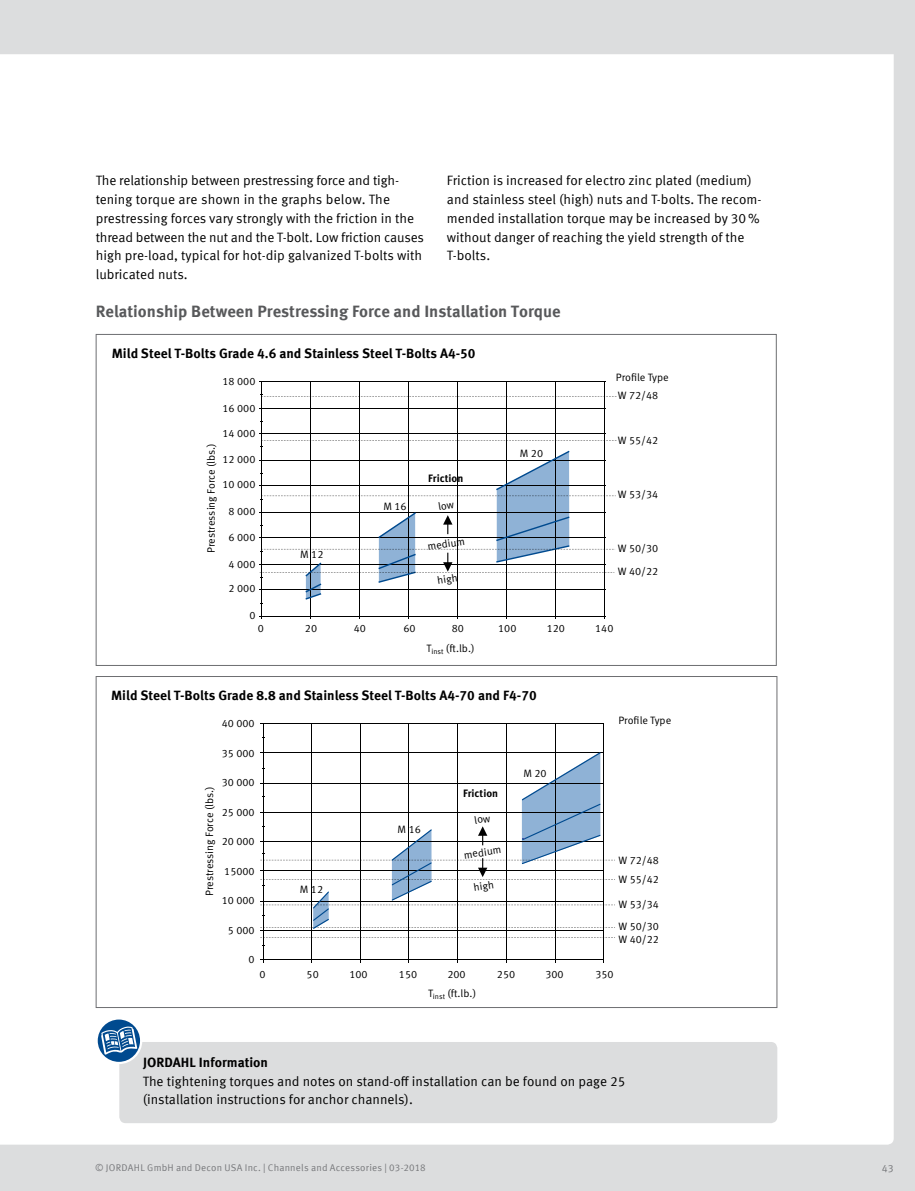
<style>
.page{position:relative;width:915px;height:1191px;background:#fff}
.page>*{position:absolute;margin:0;border:0;box-sizing:border-box;transform-origin:0 0}
.t1{font:700 16.5px "Meta Pro";color:#58595b}
.Fließtext{font:13.5px/18.8px "Meta Pro";color:#000}
._07_Copy{font:700 13.5px "Meta Pro";color:#000}
._07_Copy-2{font:13.5px/18.8px "Meta Pro";color:#000}
.t2{font:10.65px/22.2px "Meta Pro";color:#000}
.t3{font:700 10.65px "Meta Pro";color:#000}
.t4{font:10.5px "Meta Pro";color:#77787b}
.t5{font:9.75px "Meta Pro";letter-spacing:.02em;color:#77787b}
</style>
<div class="page">
<div style="left:0;top:0;width:914px;height:1191px;background:#dcddde"></div>
<div style="left:0;top:54px;width:893px;height:1090px;background:#fff"></div>
<hr style="left:261px;top:434px;width:344px;height:1px;background:#000">
<hr style="left:261px;top:408px;width:344px;height:1px;background:#000">
<hr style="left:261px;top:382px;width:344px;height:1px;background:#000">
<hr style="left:310px;top:382px;width:1px;height:234px;background:#000">
<hr style="left:359px;top:382px;width:1px;height:234px;background:#000">
<hr style="left:408px;top:382px;width:1px;height:234px;background:#000">
<hr style="left:457px;top:382px;width:1px;height:234px;background:#000">
<hr style="left:506px;top:382px;width:1px;height:234px;background:#000">
<hr style="left:555px;top:382px;width:1px;height:234px;background:#000">
<hr style="left:261px;top:381px;width:344px;height:1px;background:#000">
<hr style="left:604px;top:381px;width:1px;height:235px;background:#000">
<hr style="left:261px;top:381px;width:1px;height:235px;background:#000">
<hr style="left:261px;top:616px;width:344px;height:1px;background:#000">
<svg style="left:262px;top:394px;width:354px;height:3px"></svg>
<svg style="left:260px;top:937px;width:354px;height:1px"></svg>
<hr style="left:263px;top:930px;width:340px;height:1px;background:#000">
<hr style="left:311px;top:723px;width:1px;height:236px;background:#000">
<hr style="left:360px;top:723px;width:1px;height:236px;background:#000">
<hr style="left:408px;top:723px;width:1px;height:236px;background:#000">
<hr style="left:457px;top:723px;width:1px;height:236px;background:#000">
<hr style="left:506px;top:723px;width:1px;height:236px;background:#000">
<hr style="left:554px;top:723px;width:1px;height:236px;background:#000">
<hr style="left:263px;top:723px;width:340px;height:1px;background:#000">
<hr style="left:603px;top:723px;width:1px;height:236px;background:#000">
<hr style="left:263px;top:723px;width:1px;height:236px;background:#000">
<hr style="left:263px;top:959px;width:340px;height:1px;background:#000">
<svg style="left:260px;top:957px;width:4px;height:5px"></svg>
<div style="left:119px;top:1042px;width:658px;height:81px;background:#dcddde;border-radius:6px"></div>
<svg style="left:97px;top:1018px;width:44px;height:45px"></svg>
<div style="left:95px;top:1017px;width:47px;height:47px;border:2px solid #fff;border-radius:50%"></div>
<svg style="left:101px;top:1026px;width:36px;height:30px"></svg>
<svg style="left:259px;top:440px;width:357px;height:164px;background:#e2e7ed"></svg>
<svg style="left:260px;top:752px;width:354px;height:178px;background:#dfe4e8"></svg>
<p class="Fließtext" style="left:96px;top:170px;width:330px">The relationship between prestressing force and tigh&shy;tening torque are shown in the graphs below. The prestressing forces vary strongly with the friction in the thread between the nut and the T-bolt. Low friction causes high pre-load, typical for hot-dip galvanized T-bolts with lubricated nuts.</p>
<p class="Fließtext" style="left:446px;top:170px;width:316px">Friction is increased for electro zinc plated (medium) and stainless steel (high) nuts and T-bolts. The recom&shy;mended installation torque may be increased by 30% without danger of reaching the yield strength of the T-bolts.</p>
<p class="t1" style="left:96px;top:298px;width:466px">Relationship Between Prestressing Force and Installation Torque</p>
<p class="_07_Copy" style="left:112px;top:343px;width:365px">Mild Steel T-Bolts Grade 4.6 and Stainless Steel T-Bolts A4-50</p>
<p class="t2" style="left:222px;top:370px;width:34px">18 000</p>
<p class="t2" style="left:222px;top:396px;width:34px">16 000</p>
<p class="t2" style="left:222px;top:421px;width:34px">14 000</p>
<p class="t2" style="left:222px;top:447px;width:34px">12 000</p>
<p class="t2" style="left:222px;top:473px;width:34px">10 000</p>
<p class="t2" style="left:228px;top:499px;width:28px">8 000</p>
<p class="t2" style="left:228px;top:525px;width:28px">6 000</p>
<p class="t2" style="left:228px;top:552px;width:28px">4 000</p>
<p class="t2" style="left:228px;top:576px;width:28px">2 000</p>
<p class="t2" style="left:249px;top:603px;width:8px">0</p>
<p class="t2" style="left:199px;top:553px;width:111px;rotate:-90deg">Prestressing Force (lbs.)</p>
<p class="t2" style="left:300px;top:543px;width:25px">M 12</p>
<p class="t2" style="left:383px;top:494px;width:25px">M 16</p>
<p class="t3" style="left:428px;top:470px;width:37px">Friction</p>
<p class="t2" style="left:425px;top:535px;width:39px;rotate:-9deg">medium</p>
<p class="t2" style="left:435px;top:569px;width:22px;rotate:-9deg">high</p>
<p class="t2" style="left:519px;top:441px;width:25px">M 20</p>
<p class="t2" style="left:615px;top:365px;width:54px">Profile Type</p>
<p class="t2" style="left:617px;top:383px;width:42px">W 72/48</p>
<p class="t2" style="left:617px;top:428px;width:42px">W 55/42</p>
<p class="t2" style="left:617px;top:483px;width:42px">W 53/34</p>
<p class="t2" style="left:617px;top:536px;width:42px">W 50/30</p>
<p class="t2" style="left:617px;top:560px;width:42px">W 40/22</p>
<p class="t2" style="left:258px;top:617px;width:8px">0</p>
<p class="t2" style="left:305px;top:617px;width:14px">20</p>
<p class="t2" style="left:354px;top:617px;width:14px">40</p>
<p class="t2" style="left:403px;top:617px;width:14px">60</p>
<p class="t2" style="left:451px;top:617px;width:14px">80</p>
<p class="t2" style="left:498px;top:617px;width:20px">100</p>
<p class="t2" style="left:546px;top:617px;width:20px">120</p>
<p class="t2" style="left:595px;top:617px;width:20px">140</p>
<p class="t2" style="left:426px;top:636px;width:50px">T<sub>inst</sub> (ft.lb.)</p>
<p class="_07_Copy" style="left:111px;top:685px;width:427px">Mild Steel T-Bolts Grade 8.8 and Stainless Steel T-Bolts A4-70 and F4-70</p>
<p class="t2" style="left:222px;top:711px;width:34px">40 000</p>
<p class="t2" style="left:222px;top:741px;width:34px">35 000</p>
<p class="t2" style="left:222px;top:770px;width:34px">30 000</p>
<p class="t2" style="left:222px;top:800px;width:34px">25 000</p>
<p class="t2" style="left:222px;top:829px;width:34px">20 000</p>
<p class="t2" style="left:224px;top:859px;width:32px">15000</p>
<p class="t2" style="left:222px;top:889px;width:34px">10 000</p>
<p class="t2" style="left:228px;top:918px;width:28px">5 000</p>
<p class="t2" style="left:248px;top:948px;width:8px">0</p>
<p class="t2" style="left:197px;top:896px;width:111px;rotate:-90deg">Prestressing Force (lbs.)</p>
<p class="t2" style="left:300px;top:877px;width:25px">M 12</p>
<p class="t2" style="left:397px;top:817px;width:25px">M 16</p>
<p class="t3" style="left:463px;top:785px;width:37px">Friction</p>
<p class="t2" style="left:462px;top:843px;width:39px;rotate:-9deg">medium</p>
<p class="t2" style="left:471px;top:875px;width:22px;rotate:-9deg">high</p>
<p class="t2" style="left:523px;top:761px;width:25px">M 20</p>
<p class="t2" style="left:618px;top:708px;width:54px">Profile Type</p>
<p class="t2" style="left:618px;top:848px;width:42px">W 72/48</p>
<p class="t2" style="left:618px;top:868px;width:42px">W 55/42</p>
<p class="t2" style="left:618px;top:892px;width:42px">W 53/34<br>W 50/30</p>
<p class="t2" style="left:618px;top:927px;width:42px">W 40/22</p>
<p class="t2" style="left:259px;top:962px;width:8px">0</p>
<p class="t2" style="left:306px;top:962px;width:14px">50</p>
<p class="t2" style="left:349px;top:962px;width:20px">100</p>
<p class="t2" style="left:399px;top:962px;width:20px">150</p>
<p class="t2" style="left:447px;top:962px;width:20px">200</p>
<p class="t2" style="left:497px;top:962px;width:20px">250</p>
<p class="t2" style="left:545px;top:962px;width:20px">300</p>
<p class="t2" style="left:595px;top:962px;width:20px">350</p>
<p class="t2" style="left:428px;top:981px;width:50px">T<sub>inst</sub> (ft.lb.)</p>
<p class="_07_Copy" style="left:143px;top:1051px;width:126px">JORDAHL Information</p>
<p class="_07_Copy-2" style="left:143px;top:1070px;width:484px">The tightening torques and notes on stand-off installation can be found on page 25 (installation instructions for anchor channels).</p>
<p class="t5" style="left:95px;top:1160px;width:332px">© JORDAHL GmbH and Decon USA Inc. | Channels and Accessories | 03-2018</p>
<p class="t4" style="left:881px;top:1160px;width:13px">43</p>
</div>
